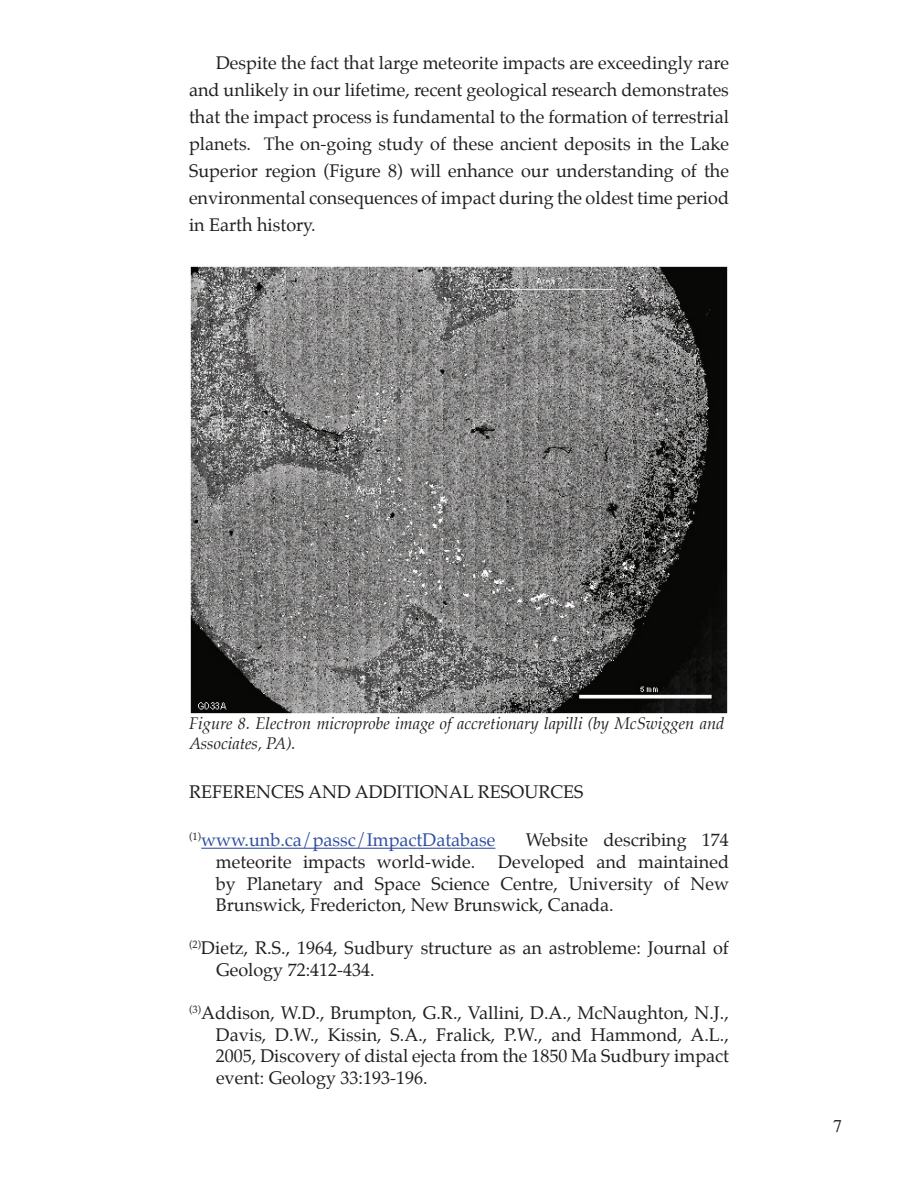
<style>
.page{position:relative;width:918px;height:1188px;background:#fff}
.page>*{position:absolute;margin:0;border:0;box-sizing:border-box;transform-origin:0 0}
.t1{font:18px/27px "Palatino";color:#231f20;text-align:justify}
.t2{font:18px "Palatino";color:#304fa2}
.t3{font:18px "Times";color:#231f20}
.t4{font:italic 16.5px/19.8px "Palatino";color:#231f20}
</style>
<div class="page">
<hr style="left:201px;top:848px;width:294px;height:1px;background:#304fa2">
<img style="left:190px;top:266px;width:538px;height:448px">
<p class="t1" style="left:189px;top:49px;width:542px;text-indent:27px">Despite the fact that large meteorite impacts are exceedingly rare and unlikely in our lifetime, recent geological research demonstrates that the impact process is fundamental to the formation of terrestrial planets. The on-going study of these ancient deposits in the Lake Superior region (Figure 8) will enhance our understanding of the environmental consequences of impact during the oldest time period in Earth history.</p>
<p class="t4" style="left:189px;top:714px;width:537px">Figure 8. Electron microprobe image of accretionary lapilli (by McSwiggen and<br>Associates, PA).</p>
<p class="t1" style="left:189px;top:778px;width:396px">REFERENCES AND ADDITIONAL RESOURCES</p>
<p class="t2" style="left:189px;top:825px;width:308px"><sup>(1)</sup>www.unb.ca/passc/ImpactDatabase</p>
<p class="t1" style="left:526px;top:827px;width:205px">Website describing 174</p>
<p class="t1" style="left:216px;top:848px;width:261px">meteorite impacts world-wide.</p>
<p class="t1" style="left:216px;top:851px;width:515px;line-height:21.6px;text-indent:282px">Developed and maintained by Planetary and Space Science Centre, University of New Brunswick, Fredericton, New Brunswick, Canada.</p>
<p class="t1" style="left:216px;top:937px;width:514px;line-height:21.6px;text-indent:-27px"><sup>(2)</sup>Dietz, R.S., 1964, Sudbury structure as an astrobleme: Journal of<br>Geology 72:412-434.</p>
<p class="t1" style="left:216px;top:1002px;width:515px;line-height:21.6px;text-indent:-27px"><sup>(3)</sup>Addison, W.D., Brumpton, G.R., Vallini, D.A., McNaughton, N.J., Davis, D.W., Kissin, S.A., Fralick, P.W., and Hammond, A.L., 2005, Discovery of distal ejecta from the 1850 Ma Sudbury impact event: Geology 33:193-196.</p>
<p class="t3" style="left:833px;top:1115px;width:10px">7</p>
</div>
